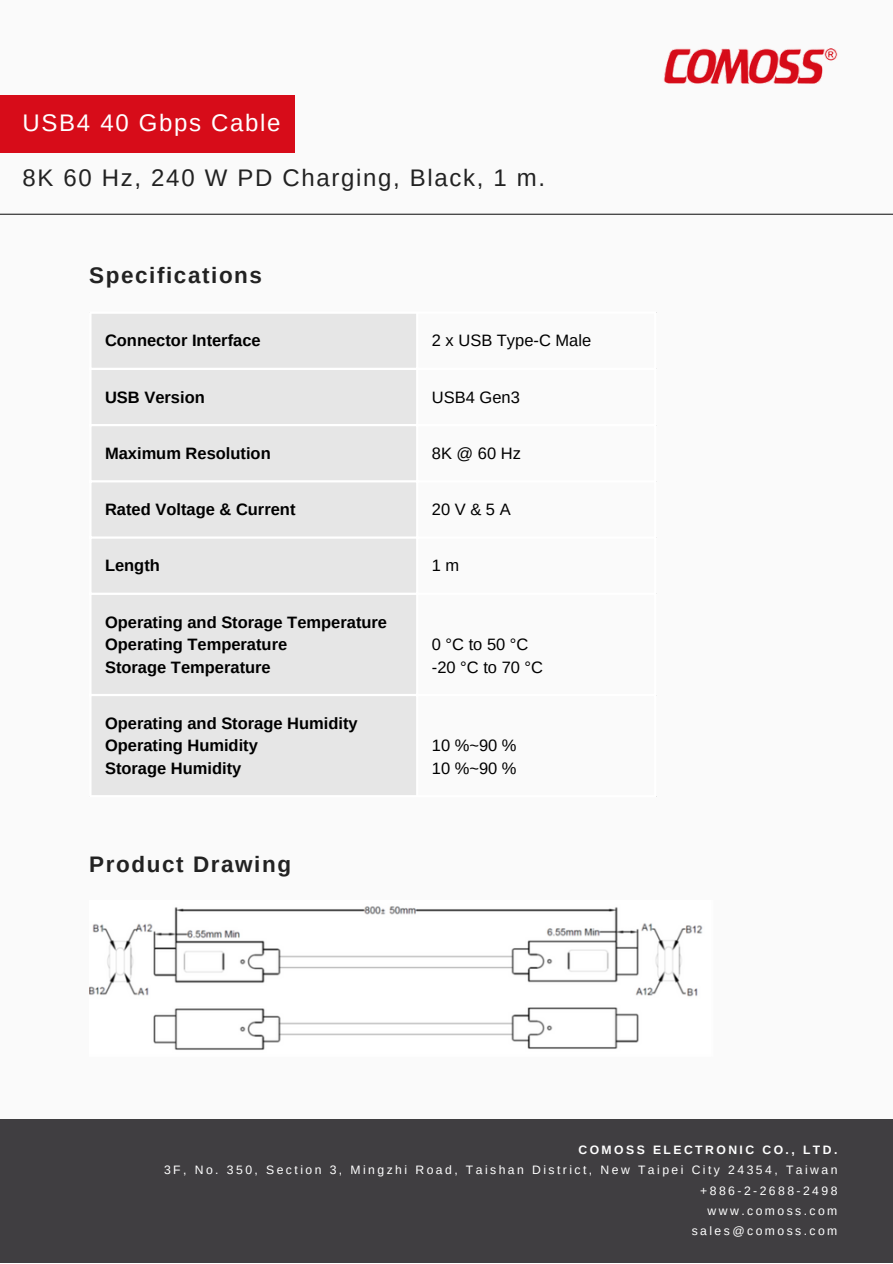
<style>
.page{position:relative;width:893px;height:1264px;background:#fff}
.page>*{position:absolute;margin:0;border:0;box-sizing:border-box;transform-origin:0 0}
.t1{font:24px "Arimo";letter-spacing:.07em;color:#222}
.t2{font:24px "Arimo";letter-spacing:.07em;color:#fff}
.t3{font:700 22.5px "Arimo";letter-spacing:.07em;color:#222}
.t4{font:700 16.5px/22.5px "Arimo";color:#000}
.t5{font:16.5px/22.5px "Arimo";color:#000}
.t6{font:12.15px/20.2px "Arimo";letter-spacing:.2em;color:#fff;text-align:right}
.t7{font:700 12.15px "Arimo";letter-spacing:.2em;color:#fff}
</style>
<div class="page">
<div style="left:0;top:0;width:892px;height:1262px;background:#fafafa"></div>
<div style="left:0;top:95px;width:295px;height:57px;background:#d70c19"></div>
<hr style="left:0;top:214px;width:892px;height:1px;background:#222">
<img style="left:663px;top:48px;width:174px;height:36px">
<img style="left:89px;top:906px;width:614px;height:144px">
<div style="left:92px;top:314px;width:324px;height:481px;background:#e6e6e6"></div>
<hr style="left:89px;top:314px;width:2px;height:481px;background:#fff">
<hr style="left:416px;top:314px;width:2px;height:481px;background:#fff">
<hr style="left:654px;top:314px;width:2px;height:481px;background:#fff">
<hr style="left:89px;top:311px;width:567px;height:3px;background:#fff">
<hr style="left:89px;top:368px;width:567px;height:2px;background:#fff">
<hr style="left:89px;top:424px;width:567px;height:2px;background:#fff">
<hr style="left:89px;top:480px;width:567px;height:2px;background:#fff">
<hr style="left:89px;top:536px;width:567px;height:2px;background:#fff">
<hr style="left:89px;top:592px;width:567px;height:3px;background:#fff">
<hr style="left:89px;top:694px;width:567px;height:2px;background:#fff">
<hr style="left:89px;top:795px;width:567px;height:2px;background:#fff">
<div style="left:0;top:1118px;width:892px;height:144px;background:#403e41"></div>
<h1 class="t2" style="left:23px;top:109px;width:259px">USB4 40 Gbps Cable</h1>
<h1 class="t1" style="left:22px;top:164px;width:524px">8K 60 Hz, 240 W PD Charging, Black, 1 m.</h1>
<h2 class="t3" style="left:89px;top:263px;width:174px">Specifications</h2>
<p class="t4" style="left:105px;top:329px;width:157px">Connector Interface</p>
<p class="t5" style="left:432px;top:329px;width:161px">2 x USB Type-C Male</p>
<p class="t4" style="left:105px;top:385px;width:101px">USB Version</p>
<p class="t5" style="left:432px;top:385px;width:89px">USB4 Gen3</p>
<p class="t4" style="left:105px;top:442px;width:167px">Maximum Resolution</p>
<p class="t5" style="left:432px;top:442px;width:91px">8K @ 60 Hz</p>
<p class="t4" style="left:105px;top:498px;width:192px">Rated Voltage &amp; Current</p>
<p class="t5" style="left:432px;top:498px;width:80px">20V&amp;5A</p>
<p class="t4" style="left:105px;top:554px;width:56px">Length</p>
<p class="t5" style="left:432px;top:554px;width:29px">1 m</p>
<p class="t4" style="left:105px;top:610px;width:283px">Operating and Storage Temperature<br>Operating Temperature<br>Storage Temperature</p>
<p class="t4" style="left:105px;top:711px;width:254px">Operating and Storage Humidity<br>Operating Humidity<br>Storage Humidity</p>
<h2 class="t3" style="left:89px;top:851px;width:203px">Product Drawing</h2>
<p class="t5" style="left:432px;top:633px;width:113px">0 °C to 50 °C -20 °C to 70 °C</p>
<p class="t5" style="left:432px;top:734px;width:86px">10 %~90 %<br>10 %~90 %</p>
<p class="t7" style="left:578px;top:1142px;width:260px">COMOSS ELECTRONIC CO., LTD.</p>
<p class="t6" style="left:164px;top:1159px;width:674px">3F, No. 350, Section 3, Mingzhi Road, Taishan District, New Taipei City 24354, Taiwan +886-2-2688-2498<br>www.comoss.com<br>sales@comoss.com</p>
</div>
